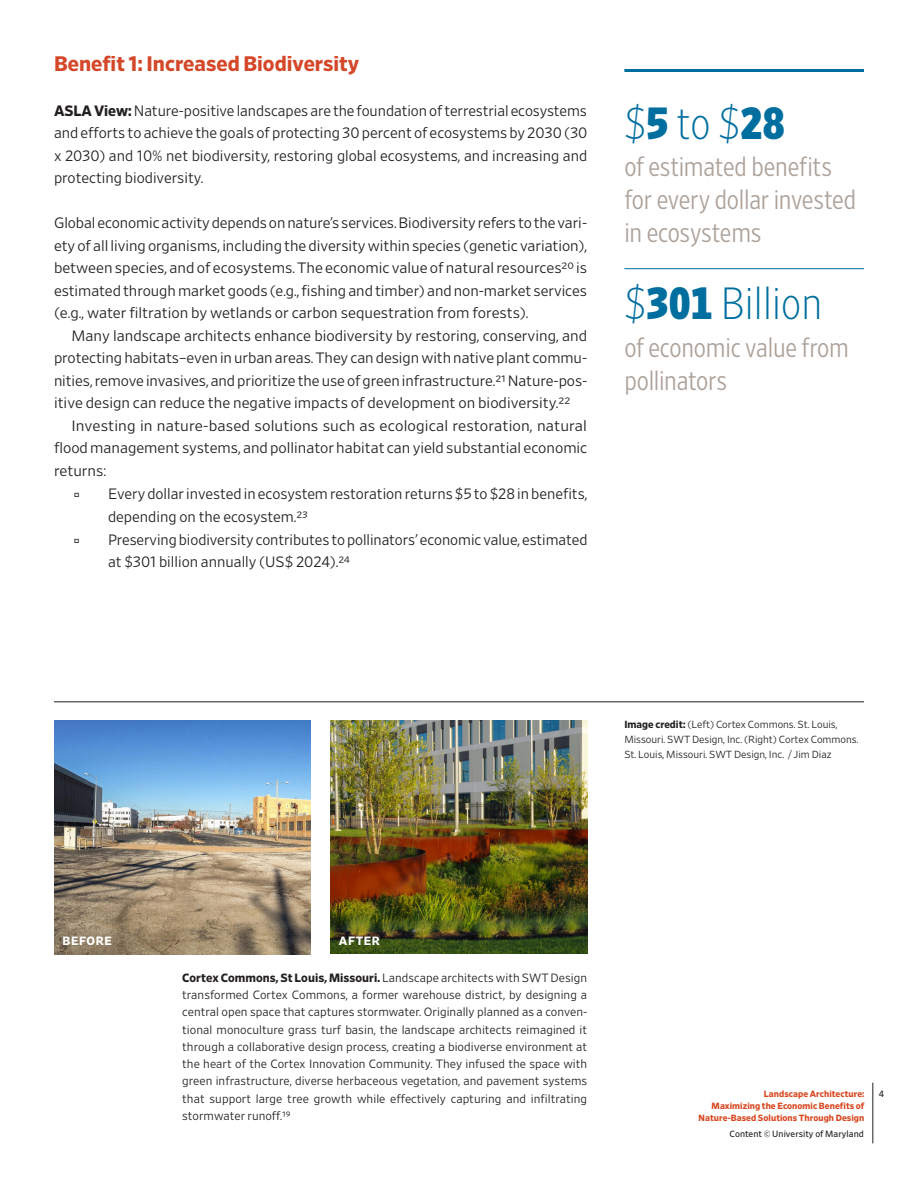
<style>
.page{position:relative;width:918px;height:1188px;background:#fff}
.page>*{position:absolute;margin:0;border:0;box-sizing:border-box;transform-origin:0 0}
.t1{font:45px "Retina Narrow Ex Lt";letter-spacing:.005em;color:#006e9f}
.Partners_Section_Paragraph_Rules{font:300 27px/33px "Retina Narrow";letter-spacing:-.01em;color:#ada29a}
.Narrative_Primary{font:700 21px "Retina";color:#d44728}
.Retina_Narrative{font:300 15px/22.5px "Retina";color:#231f20;text-align:justify}
.Retina_Narrative-2{font:300 15px/22.5px "Retina";color:#231f20;text-align:justify;scale:1.05 1}
._2_Figure_Caption{font:300 12px/17.2px "Retina";letter-spacing:.005em;color:#231f20;text-align:justify}
.t2{font:700 12px "Retina";letter-spacing:.05em;color:#fff}
.Caption_Text{font:300 10.35px/14.7px "Retina";color:#231f20}
.t3{font:700 9px/12px "Retina";letter-spacing:.005em;color:#d9461e;text-align:right}
.t4{font:9px "Retina";letter-spacing:.005em;color:#231f20}
.s1{font-weight:700}
.s2{font-family:"Skolar Latin";font-weight:400;font-size:15.75px}
.s3{font-family:"Retina Narrow";font-weight:900}
</style>
<div class="page">
<hr style="left:873px;top:1083px;width:1px;height:60px;background:#231f20">
<img style="left:54px;top:720px;width:256px;height:234px">
<img style="left:331px;top:720px;width:256px;height:234px">
<hr style="left:624px;top:268px;width:240px;height:1px;background:#006ba7">
<hr style="left:624px;top:69px;width:240px;height:3px;background:#006e9f">
<hr style="left:54px;top:702px;width:810px;height:1px;background:#231f20">
<p class="Narrative_Primary" style="left:54px;top:49px;width:307px">Benefit 1: Increased Biodiversity</p>
<p class="Retina_Narrative" style="left:54px;top:99px;width:535px"><span class="s1">ASLA View:</span> Nature-positive landscapes are the foundation of terrestrial ecosystems and efforts to achieve the goals of protecting 30 percent of ecosystems by 2030 (30 x 2030) and 10% net biodiversity, restoring global ecosystems, and increasing and protecting biodiversity.</p>
<p class="Retina_Narrative" style="left:54px;top:211px;width:535px">Global economic activity depends on nature’s services. Biodiversity refers to the vari&shy;ety of all living organisms, including the diversity within species (genetic variation), between species, and of ecosystems. The economic value of natural resources20 is estimated through market goods (e.g., fishing and timber) and non-market services (e.g., water filtration by wetlands or carbon sequestration from forests).</p>
<p class="Retina_Narrative" style="left:54px;top:324px;width:535px;text-indent:17px">Many landscape architects enhance biodiversity by restoring, conserving, and protecting habitats–even in urban areas. They can design with native plant commu&shy;nities, remove invasives, and prioritize the use of green infrastructure.21 Nature-pos&shy;itive design can reduce the negative impacts of development on biodiversity.22</p>
<p class="Retina_Narrative-2" style="left:54px;top:414px;width:509px;text-indent:17px">Investing in nature-based solutions such as ecological restoration, natural flood management systems, and pollinator habitat can yield substantial economic returns:</p>
<p class="Retina_Narrative" style="left:108px;top:482px;width:481px;text-indent:-37px"><span class="s2">□</span> Every dollar invested in ecosystem restoration returns $5 to $28 in benefits, depending on the ecosystem.23</p>
<p class="Retina_Narrative" style="left:108px;top:528px;width:481px;text-indent:-37px"><span class="s2">□</span> Preserving biodiversity contributes to pollinators’ economic value, estimated at $301 billion annually (US$ 2024).24</p>
<p class="t1" style="left:624px;top:96px;width:162px">$<span class="s3">5</span> to $<span class="s3">28</span></p>
<p class="Partners_Section_Paragraph_Rules" style="left:624px;top:149px;width:233px">of estimated benefits for every dollar invested in ecosystems</p>
<p class="t1" style="left:624px;top:276px;width:199px">$<span class="s3">301</span> Billion</p>
<p class="Partners_Section_Paragraph_Rules" style="left:624px;top:331px;width:226px">of economic value from pollinators</p>
<p class="Caption_Text" style="left:624px;top:717px;width:236px"><span class="s1">Image credit:</span> (Left) Cortex Commons. St. Louis,<br>Missouri. SWT Design, Inc. (Right) Cortex Commons.<br>St. Louis, Missouri. SWT Design, Inc. / Jim Diaz</p>
<p class="t2" style="left:63px;top:933px;width:51px">BEFORE</p>
<p class="t2" style="left:339px;top:933px;width:43px">AFTER</p>
<p class="_2_Figure_Caption" style="left:182px;top:969px;width:407px"><span class="s1">Cortex Commons, St Louis, Missouri.</span> Landscape architects with SWT Design transformed Cortex Commons, a former warehouse district, by designing a central open space that captures stormwater. Originally planned as a conven&shy;tional monoculture grass turf basin, the landscape architects reimagined it through a collaborative design process, creating a biodiverse environment at the heart of the Cortex Innovation Community. They infused the space with green infrastructure, diverse herbaceous vegetation, and pavement systems that support large tree growth while effectively capturing and infiltrating stormwater runoff.19</p>
<p class="t3" style="left:699px;top:1088px;width:167px">Landscape Architecture:<br>Maximizing the Economic Benefits of<br>Nature-Based Solutions Through Design</p>
<p class="t4" style="left:730px;top:1128px;width:136px">Content © University of Maryland</p>
<p class="t4" style="left:879px;top:1088px;width:7px">4</p>
</div>
